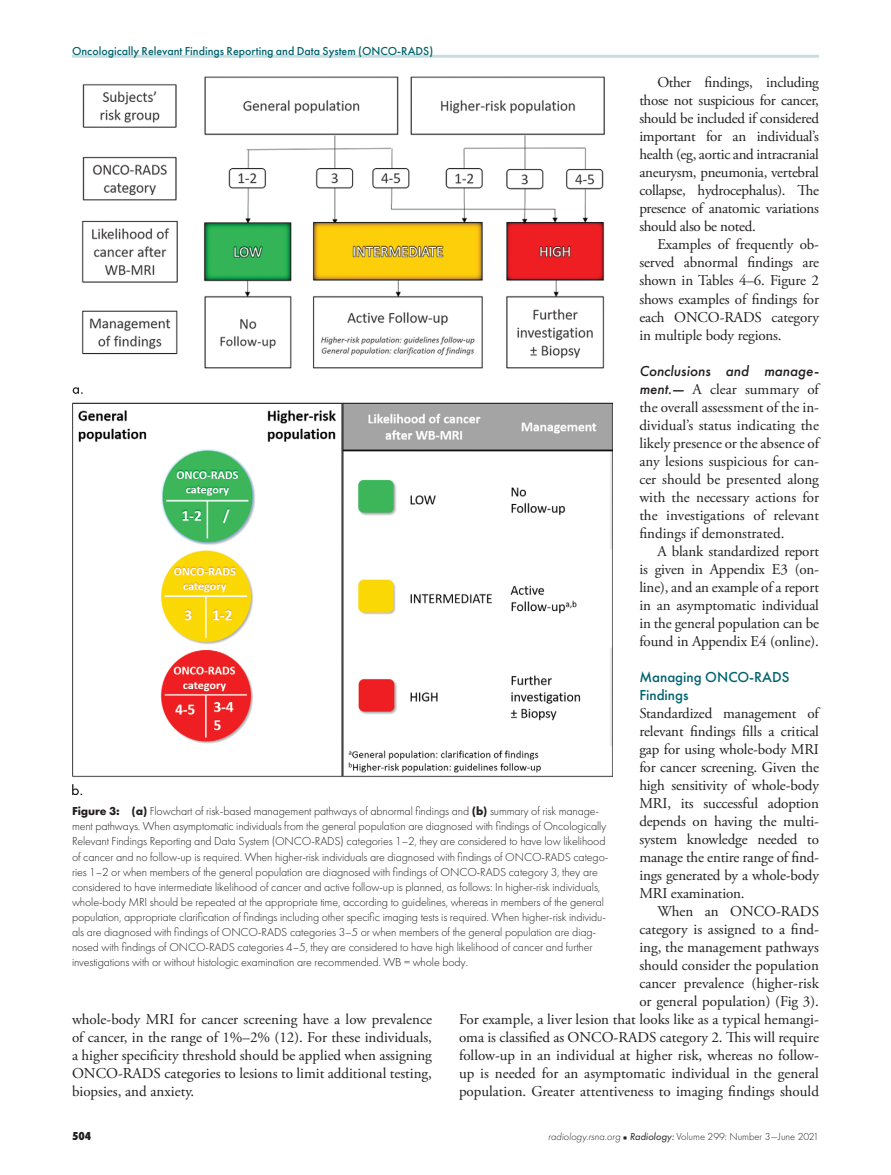
<style>
.page{position:relative;width:891px;height:1175px;background:#fff}
.page>*{position:absolute;margin:0;border:0;box-sizing:border-box;transform-origin:0 0}
.t1{font:15px/18px "Adobe Garamond Pro";color:#231f20;text-align:justify}
.t2{font:500 15px/18px "Futura PT";color:#00636d}
.t3{font:italic 500 15px "Futura PT";color:#231f20}
.t4{font:300 12px/15px "Futura PT";letter-spacing:-.01em;color:#231f20}
.t5{font:500 12px "Futura PT";color:#00636d}
.t6{font:800 12px "Futura PT Cond";color:#231f20}
.t7{font:300 10.5px "Futura PT";color:#231f20}
.s1{font-family:"Futura PT";font-weight:500;font-style:italic}
.s2{font-weight:700}
.s3{font-style:italic}
.s4{font-family:"Universal Newswith Comm Pi";font-weight:400;font-size:6px}
.s5{font-weight:400;font-style:italic}
</style>
<div class="page">
<hr style="left:72px;top:55px;width:747px;height:3px;background:#c6dee1">
<img style="left:72px;top:77px;width:540px;height:717px">
<p class="t5" style="left:72px;top:44px;width:363px">Oncologically Relevant Findings Reporting and Data System (ONCO-RADS)</p>
<p class="t1" style="left:639px;top:74px;width:181px;text-indent:18px">Other findings, including those not suspicious for cancer, should be included if considered important for an individual’s health (eg, aortic and intracranial aneurysm, pneumonia, vertebral collapse, hydrocephalus). The presence of anatomic variations should also be noted.</p>
<p class="t1" style="left:639px;top:236px;width:181px;text-indent:18px">Examples of frequently ob&shy;served abnormal findings are shown in Tables 4–6. Figure 2 shows examples of findings for each ONCO-RADS category in multiple body regions.</p>
<p class="t3" style="left:639px;top:361px;width:181px">Conclusions and manage-</p>
<p class="t1" style="left:639px;top:380px;width:181px"><span class="s1">ment.—</span> A clear summary of the overall assessment of the in&shy;dividual’s status indicating the likely presence or the absence of any lesions suspicious for can&shy;cer should be presented along with the necessary actions for the investigations of relevant findings if demonstrated.</p>
<p class="t1" style="left:639px;top:542px;width:181px;text-indent:18px">A blank standardized report is given in Appendix E3 (on&shy;line), and an example of a report in an asymptomatic individual in the general population can be found in Appendix E4 (online).</p>
<p class="t2" style="left:639px;top:667px;width:152px">Managing ONCO-RADS<br>Findings</p>
<p class="t1" style="left:639px;top:704px;width:181px">Standardized management of relevant findings fills a critical gap for using whole-body MRI for cancer screening. Given the high sensitivity of whole-body MRI, its successful adoption depends on having the multi&shy;system knowledge needed to manage the entire range of find&shy;ings generated by a whole-body MRI examination.</p>
<p class="t1" style="left:459px;top:902px;width:362px;text-align:right">When an ONCO-RADS<br>category is assigned to a find-<br>ing, the management pathways<br>should consider the population<br>cancer prevalence (higher-risk<br>or general population) (Fig 3).<br>For example, a liver lesion that looks like as a typical hemangi&shy;oma is classified as ONCO-RADS category 2. This will require follow-up in an individual at higher risk, whereas no follow&shy;up is needed for an asymptomatic individual in the general population. Greater attentiveness to imaging findings should</p>
<p class="t4" style="left:72px;top:804px;width:538px"><span class="s2">Figure 3: (a)</span> Flowchart of risk-based management pathways of abnormal findings and <span class="s2">(b)</span> summary of risk manage&shy;ment pathways. When asymptomatic individuals from the general population are diagnosed with findings of Oncologically Relevant Findings Reporting and Data System (ONCO-RADS) categories 1–2, they are considered to have low likelihood of cancer and no follow-up is required. When higher-risk individuals are diagnosed with findings of ONCO-RADS catego&shy;ries 1–2 or when members of the general population are diagnosed with findings of ONCO-RADS category 3, they are considered to have intermediate likelihood of cancer and active follow-up is planned, as follows: In higher-risk individuals, whole-body MRI should be repeated at the appropriate time, according to guidelines, whereas in members of the general population, appropriate clarification of findings including other specific imaging tests is required. When higher-risk individu&shy;als are diagnosed with findings of ONCO-RADS categories 3–5 or when members of the general population are diag&shy;nosed with findings of ONCO-RADS categories 4–5, they are considered to have high likelihood of cancer and further investigations with or without histologic examination are recommended. WB = whole body.</p>
<p class="t1" style="left:72px;top:1010px;width:362px">whole-body MRI for cancer screening have a low prevalence of cancer, in the range of 1%–2% (12). For these individuals, a higher specificity threshold should be applied when assigning ONCO-RADS categories to lesions to limit additional testing, biopsies, and anxiety.</p>
<p class="t6" style="left:72px;top:1129px;width:21px">504</p>
<p class="t7" style="left:548px;top:1131px;width:272px"><span class="s3">radiology.rsna.org</span> <span class="s4">n</span> <span class="s5">Radiology:</span> Volume 299: Number 3—June 2021</p>
</div>
